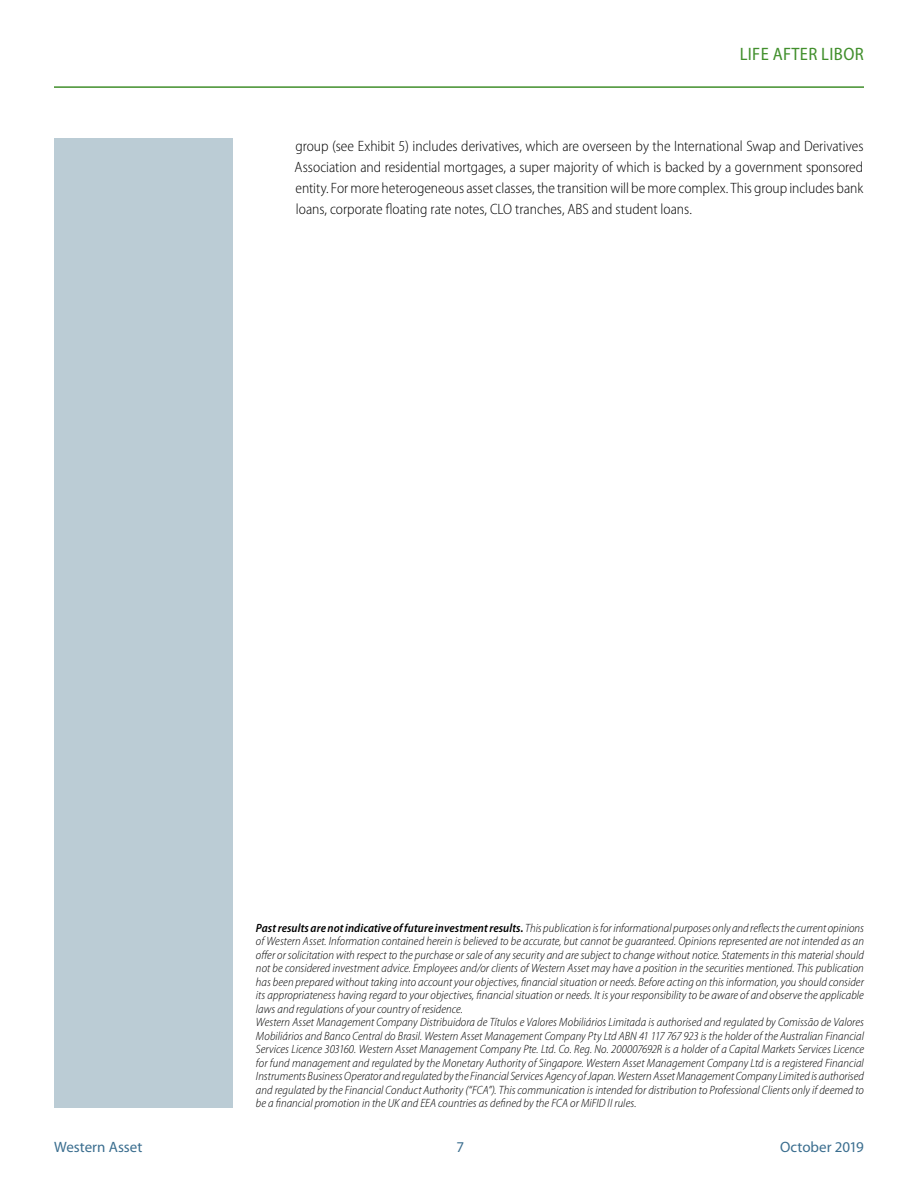
<style>
.page{position:relative;width:918px;height:1188px;background:#fff}
.page>*{position:absolute;margin:0;border:0;box-sizing:border-box;transform-origin:0 0}
.t1{font:18px "Myriad Pro Semi Cn 10";letter-spacing:.02em;color:#418f2c}
.t2{font:300 semi-condensed 15px/21px "Myriad Pro";color:#000;text-align:justify}
.t3{font:15px "Myriad Pro";color:#3b6e8f}
.t4{font:12px/13.5px "Myriad Pro Light Semi Cn It 3";letter-spacing:.005em;color:#000}
.s1{font-family:"Myriad Pro";font-weight:600;font-style:italic;font-stretch:semi-condensed}
</style>
<div class="page">
<div style="left:54px;top:138px;width:178px;height:970px;background:#bbccd5"></div>
<hr style="left:54px;top:86px;width:810px;height:2px;background:#418f2c">
<h1 class="t1" style="left:740px;top:44px;width:126px">LIFE AFTER LIBOR</h1>
<p class="t2" style="left:295px;top:136px;width:570px">group (see Exhibit 5) includes derivatives, which are overseen by the International Swap and Derivatives Association and residential mortgages, a super majority of which is backed by a government sponsored entity. For more heterogeneous asset classes, the transition will be more complex. This group includes bank loans, corporate floating rate notes, CLO tranches, ABS and student loans.</p>
<p class="t4" style="left:256px;top:921px;width:610px"><span class="s1">Past results are not indicative of future investment results.</span> This publication is for informational purposes only and reflects the current opinions of Western Asset. Information contained herein is believed to be accurate, but cannot be guaranteed. Opinions represented are not intended as an offer or solicitation with respect to the purchase or sale of any security and are subject to change without notice. Statements in this material should not be considered investment advice. Employees and/or clients of Western Asset may have a position in the securities mentioned. This publication has been prepared without taking into account your objectives, financial situation or needs. Before acting on this information, you should consider its appropriateness having regard to your objectives, financial situation or needs. It is your responsibility to be aware of and observe the applicable laws and regulations of your country of residence.<br>Western Asset Management Company Distribuidora de Títulos e Valores Mobiliários Limitada is authorised and regulated by Comissão de Valores Mobiliários and Banco Central do Brasil. Western Asset Management Company Pty Ltd ABN 41 117 767 923 is the holder of the Australian Financial Services Licence 303160. Western Asset Management Company Pte. Ltd. Co. Reg. No. 200007692R is a holder of a Capital Markets Services Licence for fund management and regulated by the Monetary Authority of Singapore. Western Asset Management Company Ltd is a registered Financial Instruments Business Operator and regulated by the Financial Services Agency of Japan. Western Asset Management Company Limited is authorised and regulated by the Financial Conduct Authority (“FCA”). This communication is intended for distribution to Professional Clients only if deemed to be a financial promotion in the UK and EEA countries as defined by the FCA or MiFID II rules.</p>
<p class="t3" style="left:54px;top:1139px;width:90px">Western Asset</p>
<p class="t3" style="left:457px;top:1139px;width:9px">7</p>
<p class="t3" style="left:780px;top:1139px;width:85px">October 2019</p>
</div>
